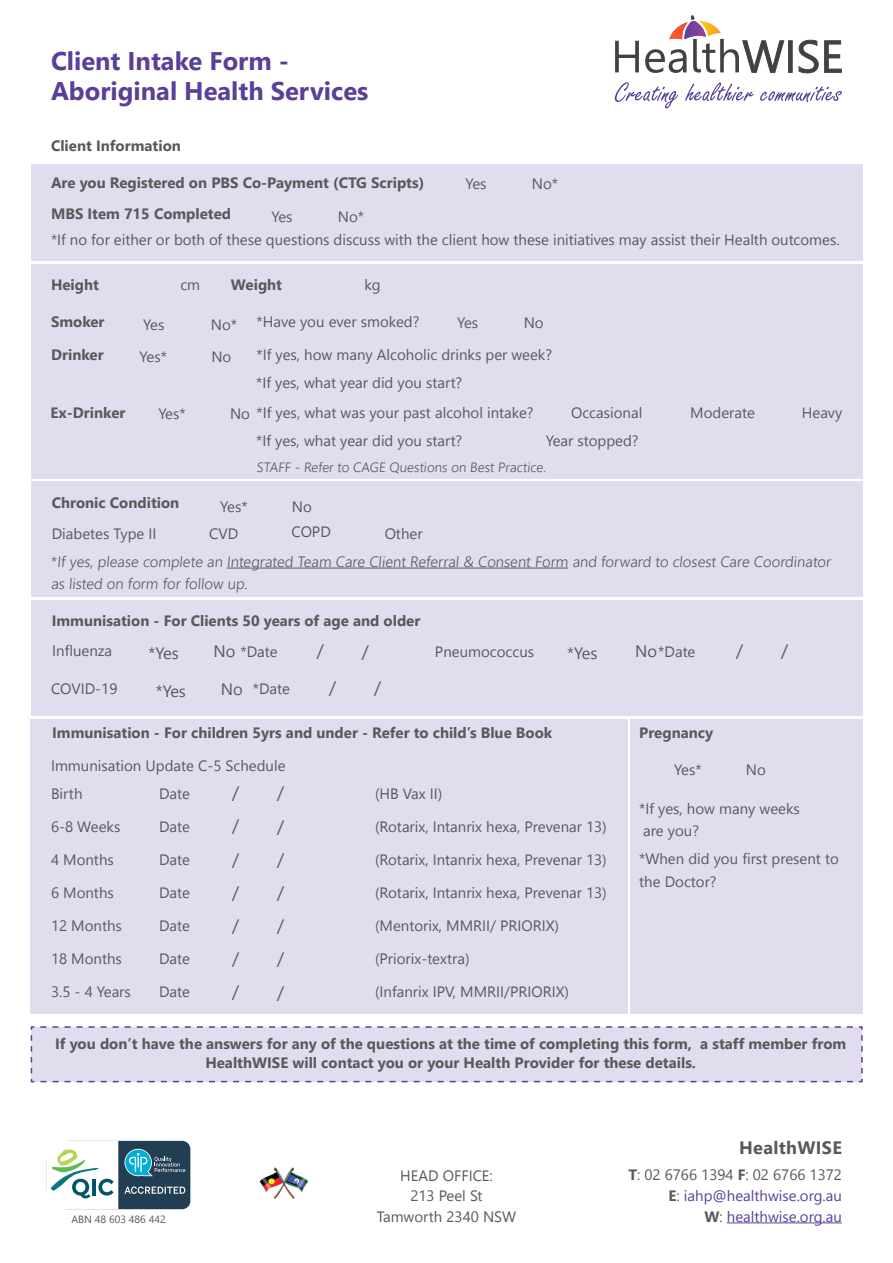
<style>
.page{position:relative;width:893px;height:1263px;background:#fff}
.page>*{position:absolute;margin:0;border:0;box-sizing:border-box;transform-origin:0 0}
.t1{font:700 25.5px/30.6px "Leelawadee UI";color:#5a3f99}
.t2{font:18px "Leelawadee UI";color:#58595b}
.t3{font:700 18px "Leelawadee UI";letter-spacing:.02em;color:#58595b}
.t4{font:16.5px "Leelawadee UI";color:#58595b}
.t5{font:15px/20.4px "Leelawadee UI";color:#58595b}
.t6{font:700 15px/19.5px "Leelawadee UI";color:#58595b;text-align:center}
.t7{font:300 15px/22.5px "Leelawadee UI";color:#58595b}
.t8{font:15px/21px "Leelawadee UI";color:#5a3f99;text-align:right}
.t9{font:300 13.5px "Leelawadee UI";color:#58595b}
.t10{font:10.5px "Leelawadee UI";color:#58595b}
.s1{font-size:16.5px}
.s2{font-weight:700;color:#58595b}
.s3{color:#58595b}
</style>
<div class="page">
<img style="left:259px;top:1167px;width:49px;height:31px">
<svg style="left:46px;top:1140px;width:145px;height:70px"></svg>
<hr style="left:727px;top:1223px;width:115px;height:1px;background:#5a3f99">
<svg style="left:615px;top:15px;width:227px;height:58px"></svg>
<svg style="left:615px;top:82px;width:63px;height:26px"></svg>
<svg style="left:685px;top:83px;width:69px;height:18px"></svg>
<svg style="left:760px;top:86px;width:82px;height:16px"></svg>
<div style="left:31px;top:164px;width:832px;height:97px;background:#e1ddef"></div>
<div style="left:31px;top:481px;width:832px;height:116px;background:#e1ddef"></div>
<div style="left:31px;top:600px;width:832px;height:116px;background:#e1ddef"></div>
<div style="left:31px;top:719px;width:597px;height:294px;background:#e1ddef"></div>
<div style="left:631px;top:719px;width:232px;height:294px;background:#e1ddef"></div>
<div style="left:31px;top:264px;width:832px;height:214px;background:#e1ddef"></div>
<hr style="left:227px;top:568px;width:341px;height:1px;background:#58595b">
<div style="left:30px;top:1026px;width:833px;height:57px;background:#e1ddef"></div>
<h1 class="t1" style="left:51px;top:44px;width:319px">Client Intake Form -<br>Aboriginal Health Services</h1>
<p class="t6" style="left:51px;top:135px;width:131px">Client Information</p>
<p class="t6" style="left:51px;top:172px;width:375px">Are you Registered on PBS Co-Payment (CTG Scripts)</p>
<p class="t5" style="left:465px;top:173px;width:23px">Yes</p>
<p class="t5" style="left:532px;top:173px;width:28px">No*</p>
<p class="t5" style="left:271px;top:206px;width:23px">Yes</p>
<p class="t5" style="left:338px;top:206px;width:28px">No*</p>
<p class="t6" style="left:51px;top:203px;width:182px">MBS Item 715 Completed</p>
<p class="t5" style="left:51px;top:229px;width:790px">*If no for either or both of these questions discuss with the client how these initiatives may assist their Health outcomes.</p>
<p class="t5" style="left:180px;top:273px;width:21px">cm</p>
<p class="t5" style="left:365px;top:273px;width:17px">kg</p>
<p class="t6" style="left:51px;top:311px;width:55px">Smoker</p>
<p class="t6" style="left:51px;top:344px;width:54px">Drinker</p>
<p class="t6" style="left:51px;top:274px;width:50px">Height</p>
<p class="t6" style="left:231px;top:274px;width:53px">Weight</p>
<p class="t5" style="left:143px;top:313px;width:23px">Yes</p>
<p class="t5" style="left:211px;top:313px;width:28px">No*</p>
<p class="t5" style="left:257px;top:310px;width:164px">*Have you ever smoked?</p>
<p class="t5" style="left:457px;top:312px;width:23px">Yes</p>
<p class="t5" style="left:524px;top:312px;width:22px">No</p>
<p class="t5" style="left:257px;top:344px;width:297px">*If yes, how many Alcoholic drinks per week?</p>
<p class="t5" style="left:140px;top:346px;width:29px">Yes*</p>
<p class="t5" style="left:211px;top:346px;width:22px">No</p>
<p class="t5" style="left:256px;top:372px;width:208px">*If yes, what year did you start?</p>
<p class="t6" style="left:50px;top:402px;width:77px">Ex-Drinker</p>
<p class="t5" style="left:158px;top:403px;width:29px">Yes*</p>
<p class="t5" style="left:230px;top:402px;width:305px">No *If yes, what was your past alcohol intake?</p>
<p class="t5" style="left:571px;top:402px;width:73px">Occasional</p>
<p class="t5" style="left:690px;top:402px;width:66px">Moderate</p>
<p class="t5" style="left:802px;top:402px;width:42px">Heavy</p>
<p class="t5" style="left:256px;top:430px;width:208px">*If yes, what year did you start?</p>
<p class="t5" style="left:546px;top:430px;width:94px">Year stopped?</p>
<p class="t9" style="left:257px;top:458px;width:293px">STAFF - Refer to CAGE Questions on Best Practice.</p>
<p class="t6" style="left:52px;top:492px;width:129px">Chronic Condition</p>
<p class="t5" style="left:220px;top:496px;width:29px">Yes*</p>
<p class="t5" style="left:292px;top:496px;width:22px">No</p>
<p class="t5" style="left:52px;top:522px;width:106px">Diabetes Type II</p>
<p class="t5" style="left:209px;top:522px;width:31px">CVD</p>
<p class="t5" style="left:292px;top:521px;width:41px">COPD</p>
<p class="t5" style="left:385px;top:522px;width:39px">Other</p>
<p class="t7" style="left:51px;top:549px;width:783px">*If yes, please complete an Integrated Team Care Client Referral &amp; Consent Form and forward to closest Care Coordinator as listed on form for follow up.</p>
<p class="t6" style="left:52px;top:610px;width:370px">Immunisation - For Clients 50 years of age and older</p>
<p class="t5" style="left:52px;top:639px;width:62px">Influenza</p>
<p class="t5" style="left:435px;top:640px;width:101px">Pneumococcus</p>
<p class="t4" style="left:567px;top:641px;width:32px">*Yes</p>
<p class="t5" style="left:635px;top:641px;width:62px"><span class="s1">No</span>*Date</p>
<p class="t5" style="left:51px;top:678px;width:68px">COVID-19</p>
<p class="t2" style="left:317px;top:638px;width:9px">/</p>
<p class="t2" style="left:362px;top:639px;width:9px">/</p>
<p class="t4" style="left:149px;top:641px;width:32px">*Yes</p>
<p class="t5" style="left:214px;top:641px;width:66px"><span class="s1">No</span> *Date</p>
<p class="t4" style="left:156px;top:679px;width:32px">*Yes</p>
<p class="t4" style="left:221px;top:677px;width:24px">No</p>
<p class="t5" style="left:253px;top:677px;width:39px">*Date</p>
<p class="t2" style="left:329px;top:675px;width:9px">/</p>
<p class="t2" style="left:374px;top:675px;width:9px">/</p>
<p class="t6" style="left:52px;top:722px;width:501px">Immunisation - For children 5yrs and under - Refer to child’s Blue Book</p>
<p class="t6" style="left:639px;top:722px;width:76px">Pregnancy</p>
<p class="t2" style="left:736px;top:638px;width:9px">/</p>
<p class="t2" style="left:781px;top:639px;width:9px">/</p>
<p class="t5" style="left:51px;top:750px;width:236px;line-height:28.8px">Immunisation Update C-5 Schedule<br>Birth</p>
<p class="t2" style="left:232px;top:780px;width:9px">/</p>
<p class="t2" style="left:277px;top:780px;width:9px">/</p>
<p class="t2" style="left:232px;top:813px;width:9px">/</p>
<p class="t2" style="left:277px;top:814px;width:9px">/</p>
<p class="t2" style="left:232px;top:847px;width:9px">/</p>
<p class="t2" style="left:277px;top:847px;width:9px">/</p>
<p class="t2" style="left:232px;top:880px;width:9px">/</p>
<p class="t2" style="left:277px;top:880px;width:9px">/</p>
<p class="t2" style="left:232px;top:913px;width:9px">/</p>
<p class="t2" style="left:277px;top:913px;width:9px">/</p>
<p class="t2" style="left:232px;top:946px;width:9px">/</p>
<p class="t2" style="left:277px;top:946px;width:9px">/</p>
<p class="t2" style="left:232px;top:979px;width:9px">/</p>
<p class="t2" style="left:277px;top:980px;width:9px">/</p>
<p class="t5" style="left:159px;top:783px;width:32px">Date</p>
<p class="t5" style="left:375px;top:783px;width:69px">(HB Vax II)</p>
<p class="t5" style="left:51px;top:816px;width:71px">6-8 Weeks</p>
<p class="t5" style="left:159px;top:816px;width:32px">Date</p>
<p class="t5" style="left:375px;top:816px;width:233px">(Rotarix, Intanrix hexa, Prevenar 13)</p>
<p class="t5" style="left:51px;top:849px;width:64px">4 Months</p>
<p class="t5" style="left:159px;top:849px;width:32px">Date</p>
<p class="t5" style="left:375px;top:849px;width:233px">(Rotarix, Intanrix hexa, Prevenar 13)</p>
<p class="t5" style="left:51px;top:882px;width:64px">6 Months</p>
<p class="t5" style="left:159px;top:882px;width:32px">Date</p>
<p class="t5" style="left:375px;top:882px;width:233px">(Rotarix, Intanrix hexa, Prevenar 13)</p>
<p class="t5" style="left:51px;top:915px;width:72px">12 Months</p>
<p class="t5" style="left:159px;top:915px;width:32px">Date</p>
<p class="t5" style="left:375px;top:915px;width:186px">(Mentorix, MMRII/ PRIORIX)</p>
<p class="t5" style="left:51px;top:948px;width:72px">18 Months</p>
<p class="t5" style="left:159px;top:948px;width:32px">Date</p>
<p class="t5" style="left:375px;top:948px;width:96px">(Priorix-textra)</p>
<p class="t5" style="left:51px;top:981px;width:81px">3.5 - 4 Years</p>
<p class="t5" style="left:159px;top:981px;width:32px">Date</p>
<p class="t5" style="left:375px;top:981px;width:195px">(Infanrix IPV, MMRII/PRIORIX)</p>
<p class="t5" style="left:674px;top:759px;width:29px">Yes*</p>
<p class="t5" style="left:746px;top:759px;width:22px">No</p>
<p class="t5" style="left:639px;top:796px;width:162px;line-height:22.5px">*If yes, how many weeks are you?</p>
<p class="t5" style="left:639px;top:847px;width:201px;line-height:22.5px">*When did you first present to the Doctor?</p>
<p class="t6" style="left:55px;top:1032px;width:793px">If you don’t have the answers for any of the questions at the time of completing this form, a staff member from<br>HealthWISE will contact you or your Health Provider for these details.</p>
<p class="t10" style="left:71px;top:1212px;width:96px">ABN 48 603 486 442</p>
<p class="t5" style="left:377px;top:1165px;width:141px;text-align:center">HEAD OFFICE:<br>213 Peel St<br>Tamworth 2340 NSW</p>
<p class="t3" style="left:739px;top:1135px;width:104px">HealthWISE</p>
<p class="t8" style="left:628px;top:1163px;width:215px"><span class="s2">T</span><span class="s3">: 02 6766 1394</span> <span class="s2">F</span><span class="s3">: 02 6766 1372<br></span><span class="s2">E</span><span class="s3">:</span> iahp@healthwise.org.au<br><span class="s2">W</span><span class="s3">:</span> healthwise.org.au</p>
</div>
